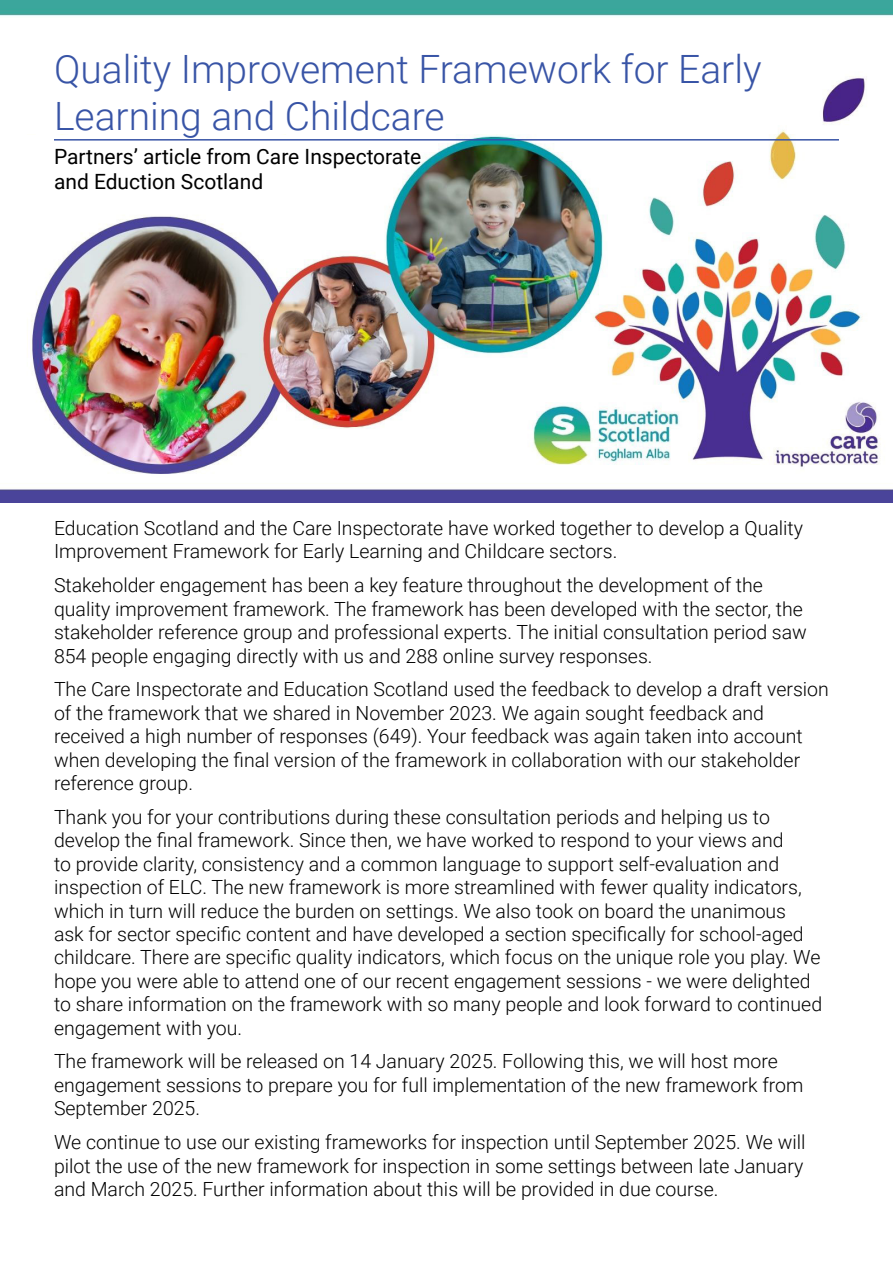
<style>
.page{position:relative;width:893px;height:1263px;background:#fff}
.page>*{position:absolute;margin:0;border:0;box-sizing:border-box;transform-origin:0 0}
.t1{font:300 39px/46.8px "Roboto";color:#3854a6}
.t2{font:21px/25.2px "Roboto";color:#000}
.t3{font:300 19.5px/23.4px "Roboto";color:#000}
</style>
<div class="page">
<img style="left:0;top:0;width:893px;height:503px">
<div style="left:8px;top:135px;width:396px;height:38px;background:#fff"></div>
<div style="left:8px;top:41px;width:512px;height:85px;background:#fff"></div>
<hr style="left:54px;top:139px;width:785px;height:2px;background:#3854a6">
<h1 class="t1" style="left:54px;top:45px;width:709px">Quality Improvement Framework for Early<br>Learning and Childcare</h1>
<p class="t2" style="left:54px;top:143px;width:369px">Partners’ article from Care Inspectorate and Eduction Scotland</p>
<p class="t3" style="left:54px;top:516px;width:751px">Education Scotland and the Care Inspectorate have worked together to develop a Quality<br>Improvement Framework for Early Learning and Childcare sectors.</p>
<p class="t3" style="left:54px;top:573px;width:754px">Stakeholder engagement has been a key feature throughout the development of the quality improvement framework. The framework has been developed with the sector, the stakeholder reference group and professional experts. The initial consultation period saw 854 people engaging directly with us and 288 online survey responses.</p>
<p class="t3" style="left:54px;top:677px;width:776px">The Care Inspectorate and Education Scotland used the feedback to develop a draft version of the framework that we shared in November 2023. We again sought feedback and received a high number of responses (649). Your feedback was again taken into account when developing the final version of the framework in collaboration with our stakeholder reference group.</p>
<p class="t3" style="left:54px;top:804px;width:770px">Thank you for your contributions during these consultation periods and helping us to develop the final framework. Since then, we have worked to respond to your views and<br>to provide clarity, consistency and a common language to support self-evaluation and inspection of ELC. The new framework is more streamlined with fewer quality indicators, which in turn will reduce the burden on settings. We also took on board the unanimous<br>ask for sector specific content and have developed a section specifically for school-aged childcare. There are specific quality indicators, which focus on the unique role you play. We hope you were able to attend one of our recent engagement sessions - we were delighted to share information on the framework with so many people and look forward to continued engagement with you.</p>
<p class="t3" style="left:54px;top:1049px;width:751px">The framework will be released on 14 January 2025. Following this, we will host more engagement sessions to prepare you for full implementation of the new framework from<br>September 2025.</p>
<p class="t3" style="left:54px;top:1130px;width:753px;text-align:justify">We continue to use our existing frameworks for inspection until September 2025. We will pilot the use of the new framework for inspection in some settings between late January and March 2025. Further information about this will be provided in due course.</p>
</div>
